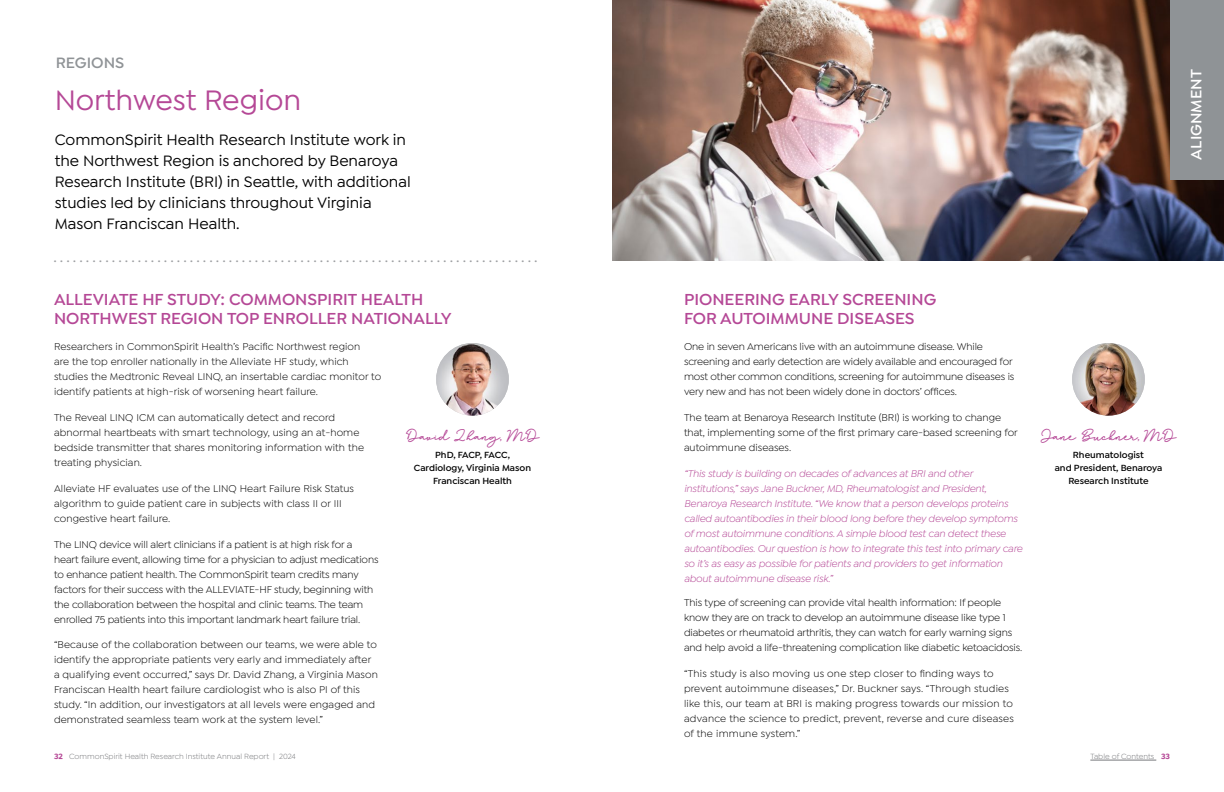
<style>
.page{position:relative;width:1224px;height:792px;background:#fff}
.page>*{position:absolute;margin:0;border:0;box-sizing:border-box;transform-origin:0 0}
.t1{font:500 30px "Isidora Sans";color:#b54896}
.t2{font:600 17px/19px "Isidora Sans";color:#b54896}
.t3{font:500 16px/21px "Isidora Sans";color:#000}
.t4{font:500 16px "Isidora Sans";color:#9d9fa2}
.t5{font:600 16px "Isidora Sans";color:#fff}
.t6{font:600 16px "Isidora Sans";color:#8f9396}
.t7{font:14.5px "Bathilda";color:#b54896}
.t8{font:10.5px/15px "Isidora Sans";color:#000}
.t9{font:italic 10.5px/15px "Isidora Sans";letter-spacing:-.01em;color:#b54896}
.t10{font:10.5px/15px "Isidora Sans";letter-spacing:.02em;color:#000}
.t11{font:600 9.5px/13px "Isidora Sans";color:#000;text-align:center}
.t12{font:8px "Isidora Sans";color:#77787b}
.s1{font-weight:700;color:#b54896}
</style>
<div class="page">
<hr style="left:1090px;top:760px;width:66px;height:1px;background:#77787b">
<img style="left:612px;top:0;width:612px;height:261px">
<div style="left:1170px;top:0;width:54px;height:180px;background:#8f9396"></div>
<img style="left:1072px;top:343px;width:73px;height:73px;border-radius:36px">
<img style="left:436px;top:343px;width:73px;height:73px;border-radius:36px">
<h3 class="t6" style="left:56px;top:53px;width:70px">REGIONS</h3>
<h1 class="t1" style="left:55px;top:84px;width:248px">Northwest Region</h1>
<h3 class="t3" style="left:55px;top:129px;width:358px">CommonSpirit Health Research Institute work in the Northwest Region is anchored by Benaroya Research Institute (BRI) in Seattle, with additional studies led by clinicians throughout Virginia Mason Franciscan Health.</h3>
<h3 class="t4" style="left:53px;top:248px;width:486px">...........................................................................</h3>
<h2 class="t2" style="left:54px;top:289px;width:399px">ALLEVIATE HF STUDY: COMMONSPIRIT HEALTH<br>NORTHWEST REGION TOP ENROLLER NATIONALLY</h2>
<p class="t8" style="left:54px;top:339px;width:329px">Researchers in CommonSpirit Health’s Pacific Northwest region<br>are the top enroller nationally in the Alleviate HF study, which studies the Medtronic Reveal LINQ, an insertable cardiac monitor to identify patients at high-risk of worsening heart failure.</p>
<p class="t8" style="left:54px;top:410px;width:312px">The Reveal LINQ ICM can automatically detect and record abnormal heartbeats with smart technology, using an at-home bedside transmitter that shares monitoring information with the treating physician.</p>
<p class="t8" style="left:54px;top:481px;width:302px">Alleviate HF evaluates use of the LINQ Heart Failure Risk Status algorithm to guide patient care in subjects with class II or III congestive heart failure.</p>
<p class="t8" style="left:54px;top:537px;width:326px">The LINQ device will alert clinicians if a patient is at high risk for a heart failure event, allowing time for a physician to adjust medications to enhance patient health. The CommonSpirit team credits many factors for their success with the ALLEVIATE-HF study, beginning with the collaboration between the hospital and clinic teams. The team enrolled 75 patients into this important landmark heart failure trial.</p>
<p class="t8" style="left:54px;top:637px;width:325px">“Because of the collaboration between our teams, we were able to identify the appropriate patients very early and immediately after a qualifying event occurred,” says Dr. David Zhang, a Virginia Mason Franciscan Health heart failure cardiologist who is also PI of this study. “In addition, our investigators at all levels were engaged and demonstrated seamless team work at the system level.”</p>
<h3 class="t7" style="left:406px;top:426px;width:135px">David Zhang, MD</h3>
<p class="t11" style="left:414px;top:448px;width:119px">PhD, FACP, FACC,<br>Cardiology, Virginia Mason<br>Franciscan Health</p>
<h2 class="t2" style="left:684px;top:289px;width:254px">PIONEERING EARLY SCREENING<br>FOR AUTOIMMUNE DISEASES</h2>
<p class="t8" style="left:684px;top:339px;width:332px">One in seven Americans live with an autoimmune disease. While screening and early detection are widely available and encouraged for most other common conditions, screening for autoimmune diseases is very new and has not been widely done in doctors’ offices.</p>
<p class="t8" style="left:684px;top:410px;width:335px">The team at Benaroya Research Institute (BRI) is working to change that, implementing some of the first primary care-based screening for autoimmune diseases.</p>
<p class="t9" style="left:684px;top:466px;width:340px">“This study is building on decades of advances at BRI and other institutions,” says Jane Buckner, MD, Rheumatologist and President, Benaroya Research Institute. “We know that a person develops proteins called autoantibodies in their blood long before they develop symptoms of most autoimmune conditions. A simple blood test can detect these autoantibodies. Our question is how to integrate this test into primary care so it’s as easy as possible for patients and providers to get information about autoimmune disease risk.”</p>
<p class="t8" style="left:684px;top:595px;width:340px">This type of screening can provide vital health information: If people know they are on track to develop an autoimmune disease like type 1 diabetes or rheumatoid arthritis, they can watch for early warning signs and help avoid a life-threatening complication like diabetic ketoacidosis.</p>
<p class="t10" style="left:684px;top:666px;width:331px">“This study is also moving us one step closer to finding ways to prevent autoimmune diseases,” Dr. Buckner says. “Through studies like this, our team at BRI is making progress towards our mission to advance the science to predict, prevent, reverse and cure diseases of the immune system.”</p>
<h3 class="t7" style="left:1041px;top:426px;width:137px">Jane Buckner, MD</h3>
<p class="t11" style="left:1055px;top:448px;width:109px">Rheumatologist<br>and President, Benaroya<br>Research Institute</p>
<p class="t12" style="left:54px;top:752px;width:243px"><span class="s1">32</span> CommonSpirit Health Research Institute Annual Report | 2024</p>
<p class="t12" style="left:1090px;top:752px;width:81px">Table of Contents <span class="s1">33</span></p>
<h3 class="t5" style="left:1187px;top:160px;width:91px;rotate:-90deg">ALIGNMENT</h3>
</div>
